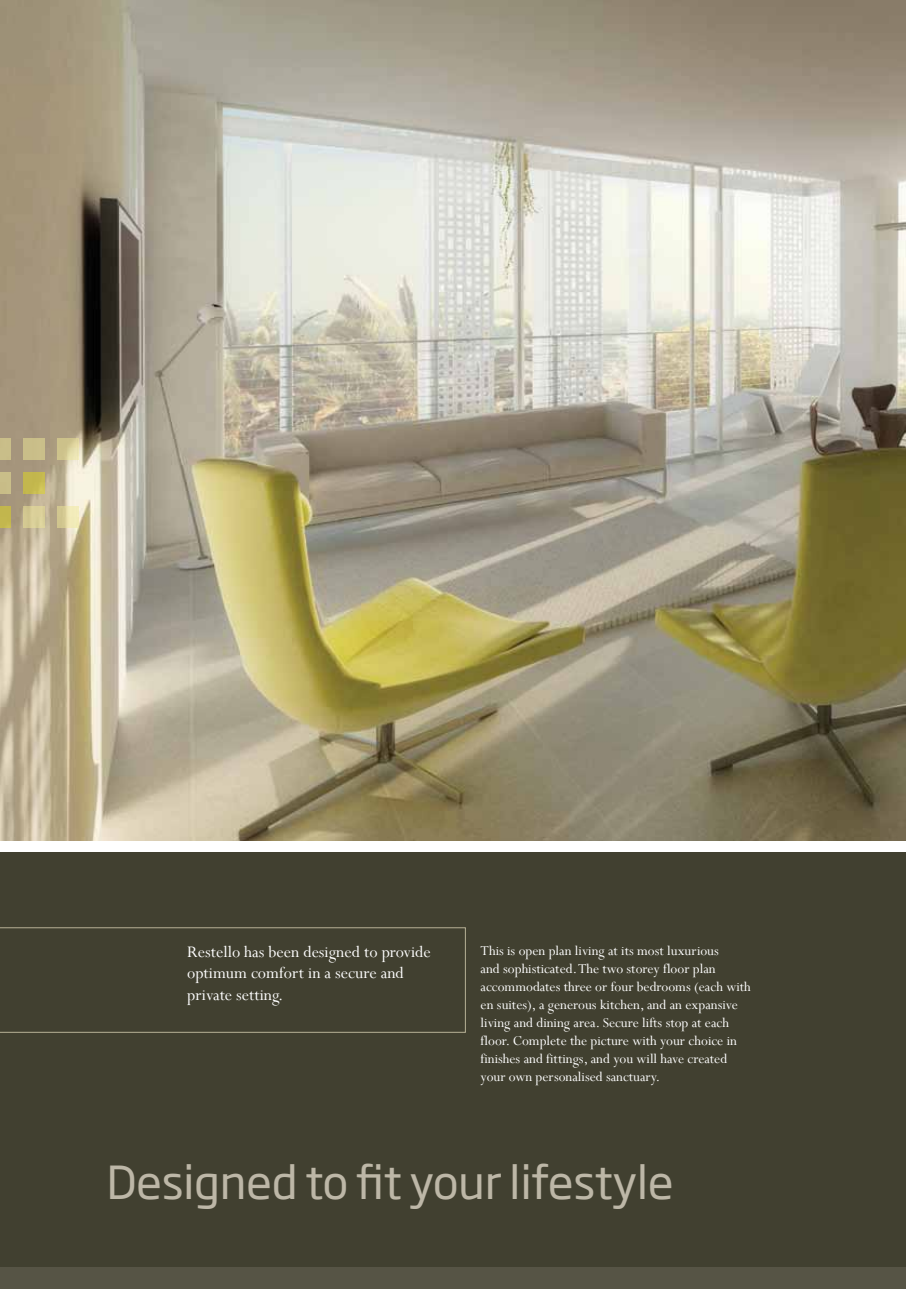
<style>
.page{position:relative;width:906px;height:1289px;background:#fff}
.page>*{position:absolute;margin:0;border:0;box-sizing:border-box;transform-origin:0 0}
.t1{font:45px "Soho Gothic Std";letter-spacing:-.01em;color:#bdb7a7}
.t2{font:18px/21.6px "Perpetua";color:#fff}
.t3{font:15px/18px "Perpetua";color:#fff}
</style>
<div class="page">
<div style="left:0;top:0;width:906px;height:1288px;background:#414030"></div>
<img style="left:0;top:0;width:906px;height:840px">
<div style="left:0;top:1267px;width:906px;height:21px;background:#565445"></div>
<svg style="left:0;top:927px;width:466px;height:105px"></svg>
<div style="left:0;top:840px;width:906px;height:11px;background:#fff"></div>
<div style="left:0;top:506px;width:11px;height:21px;background:#c2b64d"></div>
<div style="left:0;top:472px;width:11px;height:21px;background:#c9be89"></div>
<div style="left:0;top:438px;width:11px;height:21px;background:#c9be89"></div>
<div style="left:24px;top:506px;width:21px;height:21px;background:#dacf98"></div>
<svg style="left:24px;top:472px;width:21px;height:21px"></svg>
<div style="left:24px;top:438px;width:21px;height:21px;background:#c9be89"></div>
<svg style="left:58px;top:506px;width:21px;height:21px"></svg>
<svg style="left:58px;top:438px;width:21px;height:21px"></svg>
<p class="t2" style="left:187px;top:940px;width:245px">Restello has been designed to provide optimum comfort in a secure and private setting.</p>
<p class="t3" style="left:480px;top:941px;width:272px">This is open plan living at its most luxurious<br>and sophisticated. The two storey floor plan accommodates three or four bedrooms (each with en suites), a generous kitchen, and an expansive living and dining area. Secure lifts stop at each floor. Complete the picture with your choice in finishes and fittings, and you will have created your own personalised sanctuary.</p>
<h1 class="t1" style="left:106px;top:1153px;width:569px">Designed to fit your lifestyle</h1>
</div>
